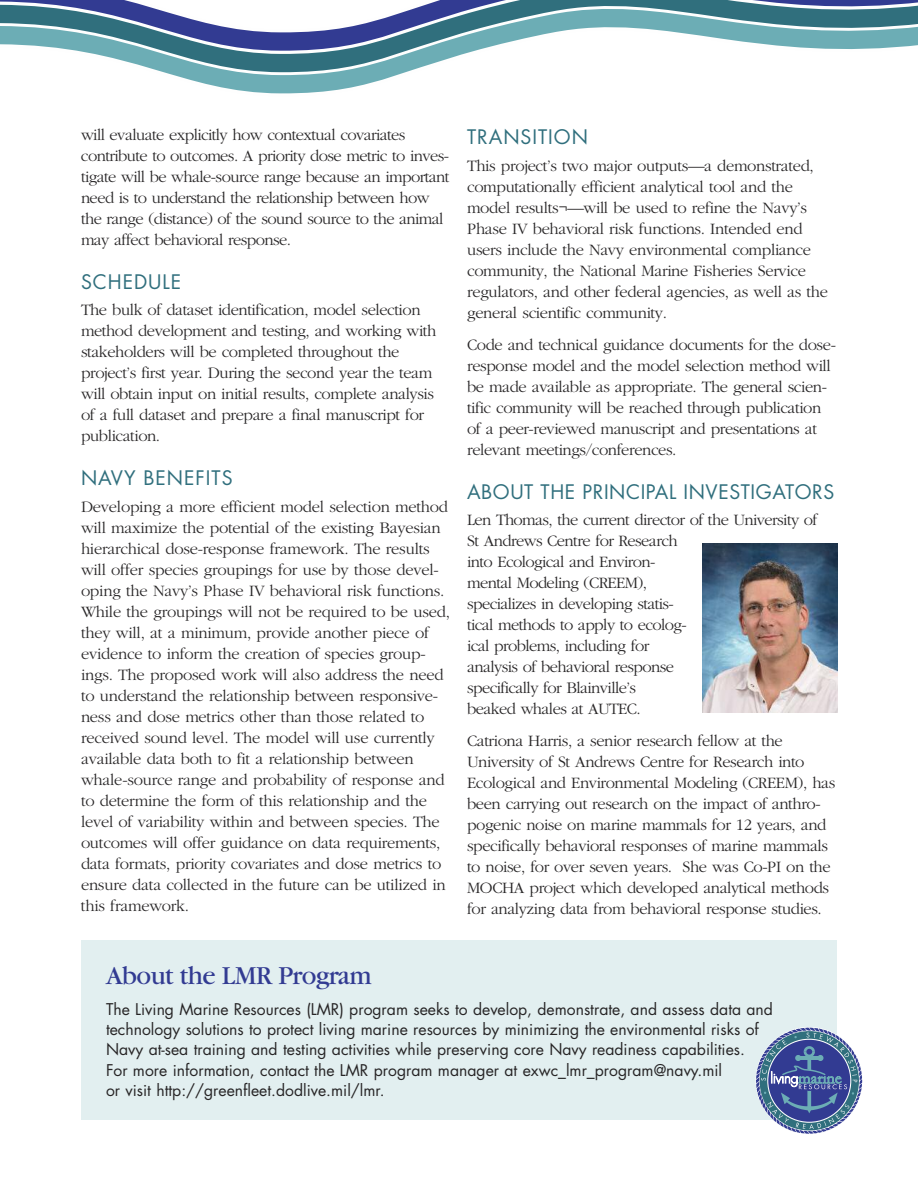
<style>
.page{position:relative;width:918px;height:1188px;background:#fff}
.page>*{position:absolute;margin:0;border:0;box-sizing:border-box;transform-origin:0 0}
.t1{font:27px "Garamond";letter-spacing:-.02em;color:#323b92}
.t2{font:19.5px "Futura";letter-spacing:.05em;color:#306f7d}
.t3{font:19.5px "Futura";letter-spacing:.03em;color:#306f7d}
.t4{font:300 16.5px/21px "Garamond";letter-spacing:-.025em;color:#272526}
.t5{font:15.75px/20.2px "Futura";color:#272526}
</style>
<div class="page">
<svg style="left:0;top:0;width:918px;height:94px"></svg>
<div style="left:81px;top:940px;width:756px;height:180px;background:#e2eff0"></div>
<svg style="left:756px;top:1028px;width:106px;height:106px"></svg>
<img style="left:703px;top:544px;width:134px;height:168px">
<p class="t4" style="left:81px;top:124px;width:370px">will evaluate explicitly how contextual covariates contribute to outcomes. A priority dose metric to inves&shy;tigate will be whale-source range because an important need is to understand the relationship between how the range (distance) of the sound source to the animal may affect behavioral response.</p>
<p class="t2" style="left:81px;top:273px;width:102px">SCHEDULE</p>
<p class="t4" style="left:81px;top:299px;width:357px">The bulk of dataset identification, model selection method development and testing, and working with stakeholders will be completed throughout the project’s first year. During the second year the team will obtain input on initial results, complete analysis of a full dataset and prepare a final manuscript for publication.</p>
<p class="t2" style="left:81px;top:469px;width:153px">NAVY BENEFITS</p>
<p class="t4" style="left:81px;top:496px;width:371px">Developing a more efficient model selection method will maximize the potential of the existing Bayesian hierarchical dose-response framework. The results will offer species groupings for use by those devel&shy;oping the Navy’s Phase IV behavioral risk functions.<br>While the groupings will not be required to be used, they will, at a minimum, provide another piece of evidence to inform the creation of species group&shy;ings. The proposed work will also address the need to understand the relationship between responsive&shy;ness and dose metrics other than those related to received sound level. The model will use currently available data both to fit a relationship between whale-source range and probability of response and to determine the form of this relationship and the level of variability within and between species. The outcomes will offer guidance on data requirements, data formats, priority covariates and dose metrics to ensure data collected in the future can be utilized in this framework.</p>
<p class="t2" style="left:467px;top:128px;width:122px">TRANSITION</p>
<p class="t4" style="left:467px;top:155px;width:363px">This project’s two major outputs—a demonstrated, computationally efficient analytical tool and the model results¬—will be used to refine the Navy’s Phase IV behavioral risk functions. Intended end users include the Navy environmental compliance community, the National Marine Fisheries Service regulators, and other federal agencies, as well as the general scientific community.</p>
<p class="t4" style="left:467px;top:333px;width:370px">Code and technical guidance documents for the dose&shy;response model and the model selection method will be made available as appropriate. The general scien&shy;tific community will be reached through publication of a peer-reviewed manuscript and presentations at relevant meetings/conferences.</p>
<p class="t3" style="left:467px;top:483px;width:369px">ABOUT THE PRINCIPAL INVESTIGATORS</p>
<p class="t4" style="left:467px;top:509px;width:352px">Len Thomas, the current director of the University of<br>St Andrews Centre for Research<br>into Ecological and Environ-<br>mental Modeling (CREEM),<br>specializes in developing statis-<br>tical methods to apply to ecolog-<br>ical problems, including for<br>analysis of behavioral response<br>specifically for Blainville’s<br>beaked whales at AUTEC.</p>
<p class="t4" style="left:467px;top:730px;width:370px">Catriona Harris, a senior research fellow at the University of St Andrews Centre for Research into Ecological and Environmental Modeling (CREEM), has been carrying out research on the impact of anthro&shy;pogenic noise on marine mammals for 12 years, and specifically behavioral responses of marine mammals to noise, for over seven years. She was Co-PI on the MOCHA project which developed analytical methods for analyzing data from behavioral response studies.</p>
<h1 class="t1" style="left:106px;top:966px;width:267px">About the LMR Program</h1>
<p class="t5" style="left:106px;top:1000px;width:669px">The Living Marine Resources (LMR) program seeks to develop, demonstrate, and assess data and technology solutions to protect living marine resources by minimizing the environmental risks of Navy at-sea training and testing activities while preserving core Navy readiness capabilities.<br>For more information, contact the LMR program manager at exwc_lmr_program@navy.mil<br>or visit http://greenfleet.dodlive.mil/lmr.</p>
</div>
